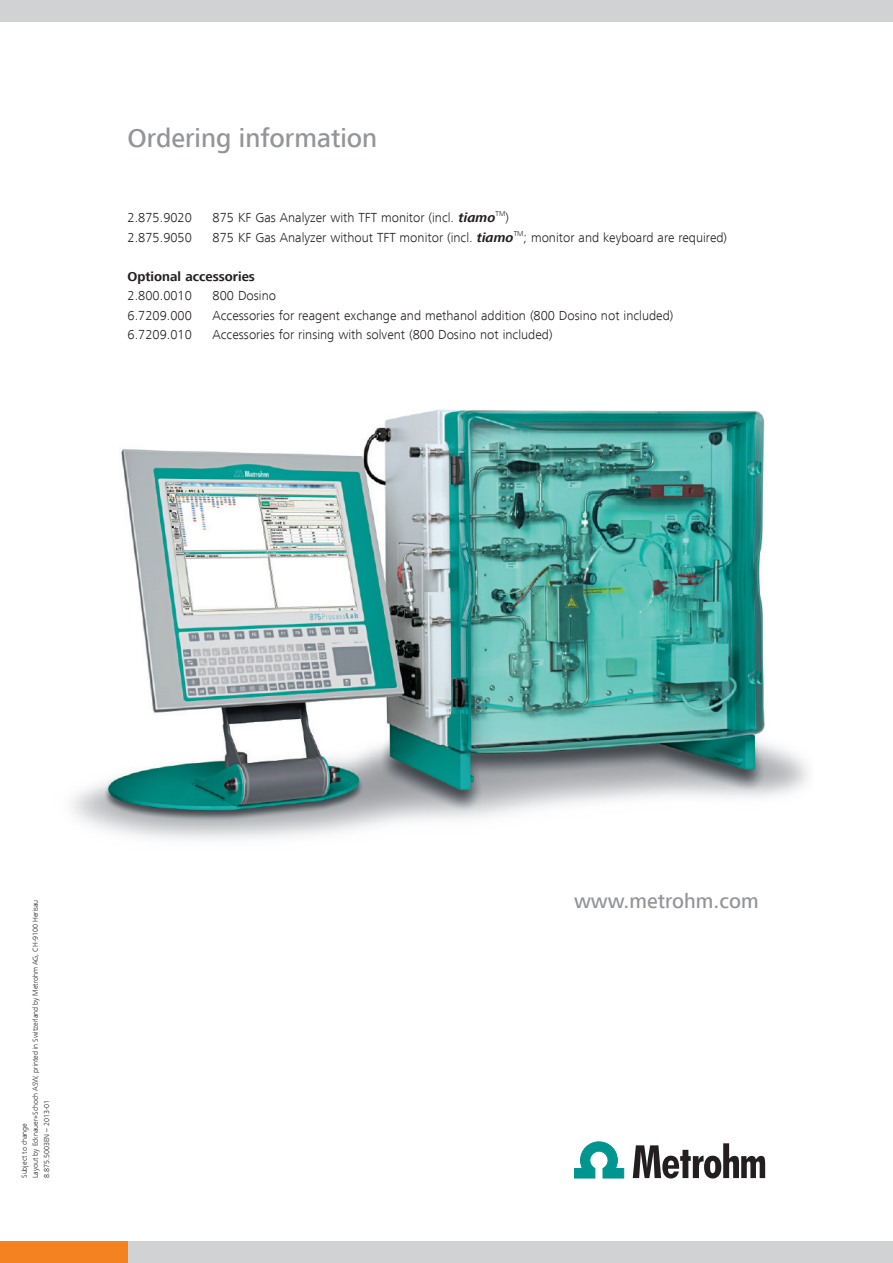
<style>
.page{position:relative;width:893px;height:1263px;background:#fff}
.page>*{position:absolute;margin:0;border:0;box-sizing:border-box;transform-origin:0 0}
.t1{font:500 27px "Frutiger Next LT";color:#939598}
.t2{font:500 21px "Frutiger Next LT";color:#939598}
.t3{font:300 13.5px "Frutiger Next LT";color:#231f20}
.t4{font:700 13.5px "Frutiger Next LT";color:#231f20}
.t5{font:300 7.5px/11.2px "Frutiger Next LT";color:#231f20}
.s1{font-weight:700;font-style:italic}
</style>
<div class="page">
<svg style="left:574px;top:1142px;width:50px;height:36px"></svg>
<svg style="left:633px;top:1143px;width:132px;height:35px"></svg>
<div style="left:0;top:1242px;width:893px;height:21px;background:#d1d2d4"></div>
<div style="left:0;top:0;width:893px;height:21px;background:#d1d2d4"></div>
<img style="left:72px;top:410px;width:737px;height:429px">
<div style="left:0;top:1242px;width:128px;height:21px;background:#f58220"></div>
<h1 class="t1" style="left:128px;top:123px;width:251px">Ordering information</h1>
<p class="t3" style="left:128px;top:210px;width:66px">2.875.9020</p>
<p class="t3" style="left:213px;top:210px;width:298px">875 KF Gas Analyzer with TFT monitor (incl. <span class="s1">tiamo</span><sup>TM</sup>)</p>
<p class="t3" style="left:128px;top:230px;width:66px">2.875.9050</p>
<p class="t3" style="left:213px;top:230px;width:516px">875 KF Gas Analyzer without TFT monitor (incl. <span class="s1">tiamo</span><sup>TM</sup>; monitor and keyboard are required)</p>
<p class="t4" style="left:128px;top:269px;width:129px">Optional accessories</p>
<p class="t3" style="left:128px;top:288px;width:66px">2.800.0010</p>
<p class="t3" style="left:213px;top:288px;width:65px">800 Dosino</p>
<p class="t3" style="left:128px;top:308px;width:66px">6.7209.000</p>
<p class="t3" style="left:213px;top:308px;width:462px">Accessories for reagent exchange and methanol addition (800 Dosino not included)</p>
<p class="t3" style="left:128px;top:327px;width:66px">6.7209.010</p>
<p class="t3" style="left:213px;top:327px;width:341px">Accessories for rinsing with solvent (800 Dosino not included)</p>
<p class="t5" style="left:19px;top:1178px;width:280px;rotate:-90deg">Subject to change<br>Layout by Ecknauer+Schoch ASW, printed in Switzerland by Metrohm AG, CH-9100 Herisau<br>8.875.5003EN – 2013-01</p>
<h2 class="t2" style="left:574px;top:889px;width:186px">www.metrohm.com</h2>
</div>
